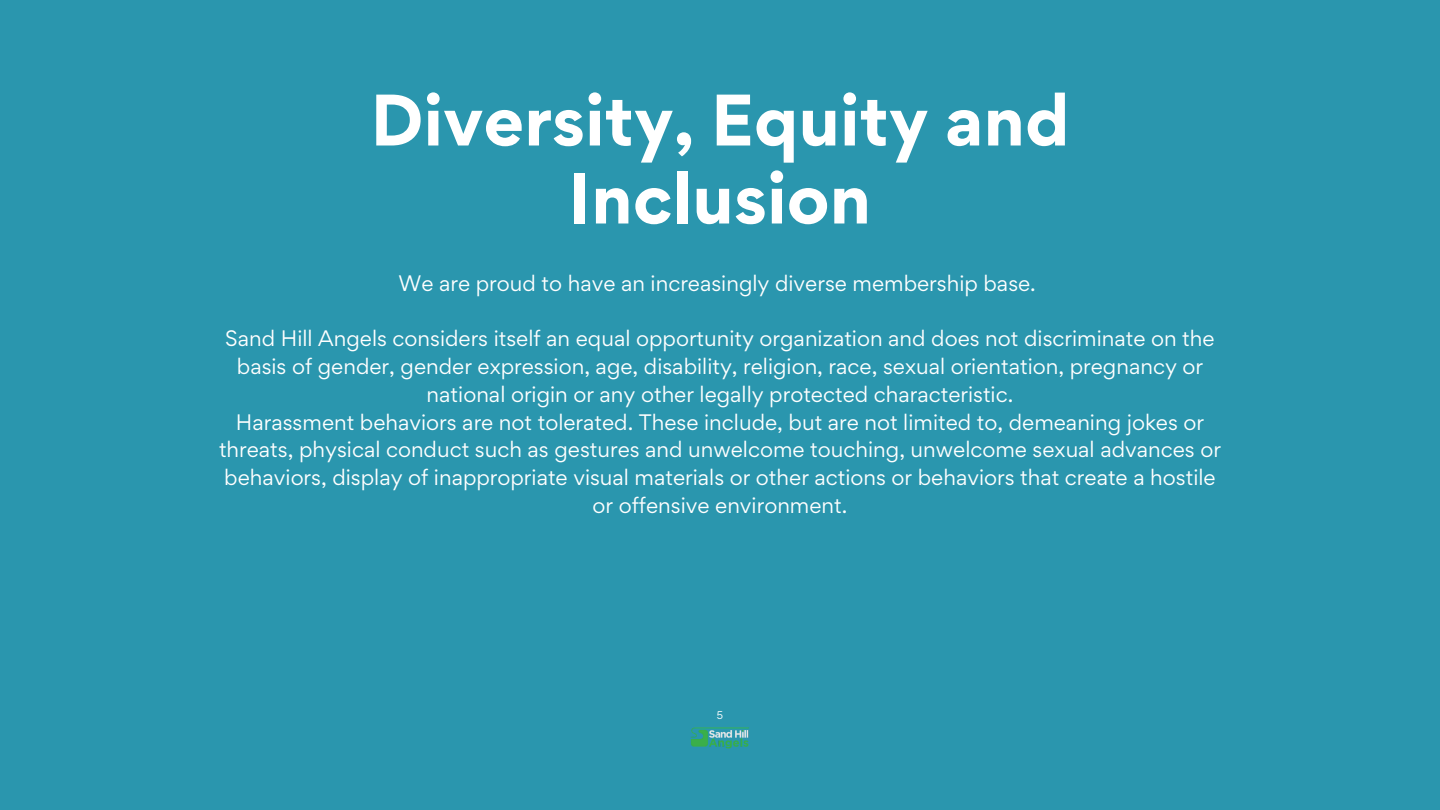
<style>
.page{position:relative;width:1440px;height:810px;background:#2a96ae}
.page>*{position:absolute;margin:0;border:0;box-sizing:border-box;transform-origin:0 0}
.t1{font:700 65px/78px "Gordita";color:#fff;text-align:center}
.t2{font:20px/27.8px "Gordita";color:#fff;text-align:center}
.t3{font:10px "Gordita";color:#fff}
</style>
<div class="page">
<img style="left:690px;top:727px;width:59px;height:22px">
<p class="t1" style="left:370px;top:81px;width:701px">Diversity, Equity and<br>Inclusion</p>
<p class="t2" style="left:399px;top:269px;width:639px">We are proud to have an increasingly diverse membership base.</p>
<p class="t2" style="left:225px;top:324px;width:991px">Sand Hill Angels considers itself an equal opportunity organization and does not discriminate on the basis of gender, gender expression, age, disability, religion, race, sexual orientation, pregnancy or national origin or any other legally protected characteristic.</p>
<p class="t2" style="left:219px;top:408px;width:1003px">Harassment behaviors are not tolerated. These include, but are not limited to, demeaning jokes or threats, physical conduct such as gestures and unwelcome touching, unwelcome sexual advances or behaviors, display of inappropriate visual materials or other actions or behaviors that create a hostile or offensive environment.</p>
<p class="t3" style="left:717px;top:708px;width:8px">5</p>
</div>
